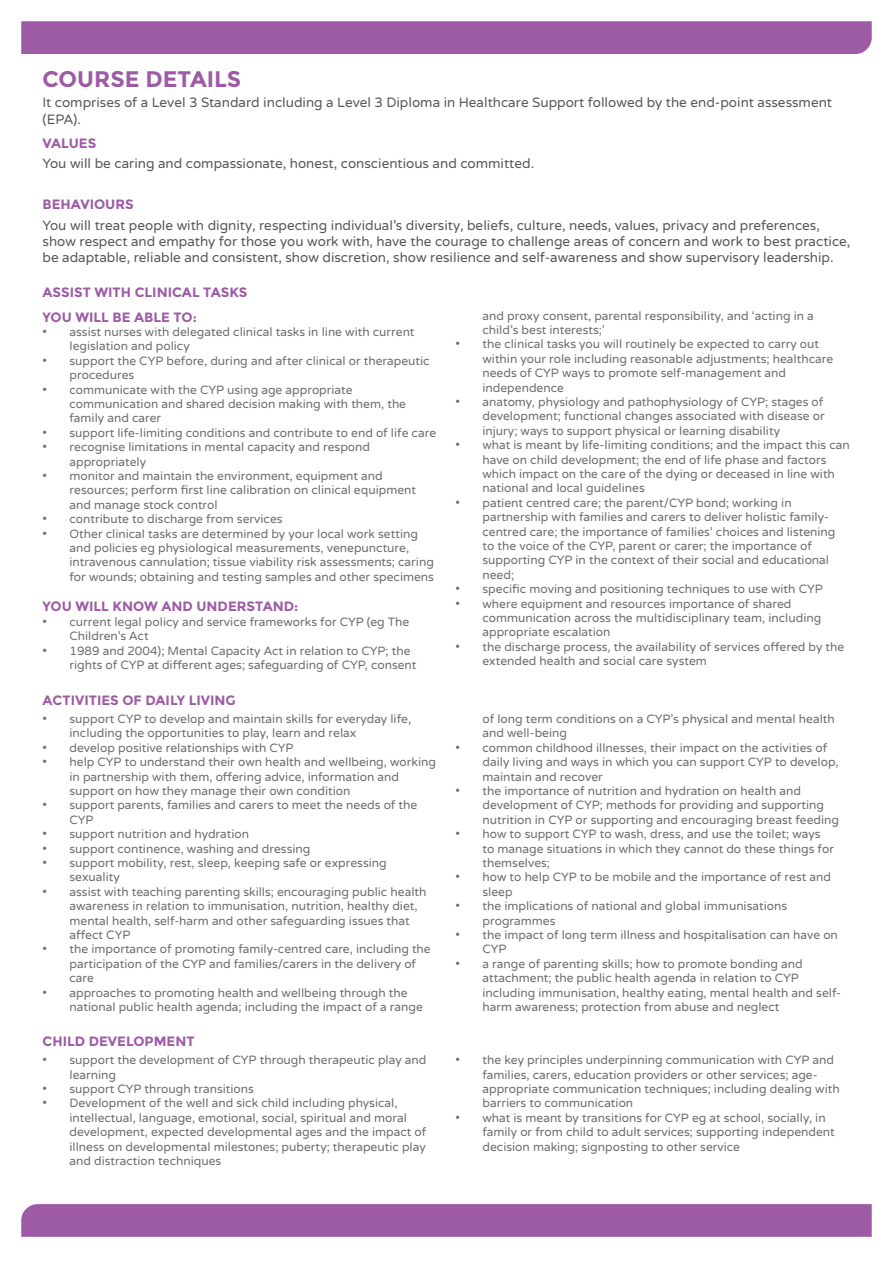
<style>
.page{position:relative;width:893px;height:1263px;background:#fff}
.page>*{position:absolute;margin:0;border:0;box-sizing:border-box;transform-origin:0 0}
.t1{font:700 22.5px "Montserrat";color:#9d5ba5}
.t2{font:13.5px/16.2px "Varela Round";color:#57585a}
.t3{font:700 13.5px "Montserrat";color:#9d5ba5}
.t4{font:12px/14.4px "Varela Round";color:#6c6d70}
</style>
<div class="page">
<div style="left:21px;top:21px;width:851px;height:33px;background:#9d5ba5"></div>
<div style="left:21px;top:1204px;width:851px;height:33px;background:#9d5ba5"></div>
<p class="t1" style="left:43px;top:66px;width:200px">COURSE DETAILS</p>
<p class="t2" style="left:43px;top:95px;width:791px">It comprises of a Level 3 Standard including a Level 3 Diploma in Healthcare Support followed by the end-point assessment (EPA).</p>
<p class="t3" style="left:43px;top:135px;width:55px">VALUES</p>
<p class="t2" style="left:43px;top:156px;width:493px">You will be caring and compassionate, honest, conscientious and committed.</p>
<p class="t3" style="left:43px;top:196px;width:93px">BEHAVIOURS</p>
<p class="t2" style="left:43px;top:217px;width:809px">You will treat people with dignity, respecting individual's diversity, beliefs, culture, needs, values, privacy and preferences, show respect and empathy for those you work with, have the courage to challenge areas of concern and work to best practice, be adaptable, reliable and consistent, show discretion, show resilience and self-awareness and show supervisory leadership.</p>
<p class="t3" style="left:43px;top:284px;width:206px">ASSIST WITH CLINICAL TASKS</p>
<p class="t3" style="left:43px;top:309px;width:156px">YOU WILL BE ABLE TO:</p>
<p class="t4" style="left:70px;top:325px;width:347px;text-indent:-27px">• assist nurses with delegated clinical tasks in line with current legislation and policy</p>
<p class="t4" style="left:70px;top:354px;width:362px;text-indent:-27px">• support the CYP before, during and after clinical or therapeutic procedures</p>
<p class="t4" style="left:70px;top:383px;width:338px;text-indent:-27px">• communicate with the CYP using age appropriate communication and shared decision making with them, the family and carer</p>
<p class="t4" style="left:43px;top:426px;width:395px">• support life-limiting conditions and contribute to end of life care</p>
<p class="t4" style="left:70px;top:440px;width:302px;text-indent:-27px">• recognise limitations in mental capacity and respond appropriately</p>
<p class="t4" style="left:70px;top:469px;width:348px;text-indent:-27px">• monitor and maintain the environment, equipment and resources; perform first line calibration on clinical equipment and manage stock control</p>
<p class="t4" style="left:43px;top:512px;width:242px">• contribute to discharge from services</p>
<p class="t4" style="left:70px;top:527px;width:366px;text-indent:-27px">• Other clinical tasks are determined by your local work setting and policies eg physiological measurements, venepuncture, intravenous cannulation; tissue viability risk assessments; caring for wounds; obtaining and testing samples and other specimens</p>
<p class="t3" style="left:43px;top:599px;width:257px">YOU WILL KNOW AND UNDERSTAND:</p>
<p class="t4" style="left:70px;top:615px;width:341px;text-indent:-27px">• current legal policy and service frameworks for CYP (eg The<br>Children’s Act</p>
<p class="t4" style="left:70px;top:644px;width:348px;text-indent:-27px">• 1989 and 2004); Mental Capacity Act in relation to CYP; the rights of CYP at different ages; safeguarding of CYP, consent</p>
<p class="t3" style="left:43px;top:692px;width:195px">ACTIVITIES OF DAILY LIVING</p>
<p class="t4" style="left:70px;top:712px;width:343px;text-indent:-27px">• support CYP to develop and maintain skills for everyday life, including the opportunities to play, learn and relax</p>
<p class="t4" style="left:43px;top:741px;width:253px">• develop positive relationships with CYP</p>
<p class="t4" style="left:70px;top:755px;width:368px;text-indent:-27px">• help CYP to understand their own health and wellbeing, working in partnership with them, offering advice, information and support on how they manage their own condition</p>
<p class="t4" style="left:70px;top:798px;width:349px;text-indent:-27px">• support parents, families and carers to meet the needs of the<br>CYP</p>
<p class="t4" style="left:43px;top:827px;width:208px">• support nutrition and hydration</p>
<p class="t4" style="left:43px;top:842px;width:269px">• support continence, washing and dressing</p>
<p class="t4" style="left:70px;top:856px;width:319px;text-indent:-27px">• support mobility, rest, sleep, keeping safe or expressing sexuality</p>
<p class="t4" style="left:70px;top:885px;width:358px;text-indent:-27px">• assist with teaching parenting skills; encouraging public health awareness in relation to immunisation, nutrition, healthy diet, mental health, self-harm and other safeguarding issues that affect CYP</p>
<p class="t4" style="left:70px;top:942px;width:363px;text-indent:-27px">• the importance of promoting family-centred care, including the participation of the CYP and families/carers in the delivery of care</p>
<p class="t4" style="left:70px;top:986px;width:355px;text-indent:-27px">• approaches to promoting health and wellbeing through the national public health agenda; including the impact of a range</p>
<p class="t3" style="left:43px;top:1033px;width:154px">CHILD DEVELOPMENT</p>
<p class="t4" style="left:70px;top:1053px;width:358px;text-indent:-27px">• support the development of CYP through therapeutic play and learning</p>
<p class="t4" style="left:43px;top:1082px;width:213px">• support CYP through transitions</p>
<p class="t4" style="left:70px;top:1096px;width:358px;text-indent:-27px">• Development of the well and sick child including physical, intellectual, language, emotional, social, spiritual and moral development, expected developmental ages and the impact of illness on developmental milestones; puberty; therapeutic play and distraction techniques</p>
<p class="t4" style="left:482px;top:309px;width:333px">and proxy consent, parental responsibility, and ‘acting in a child’s best interests;’</p>
<p class="t4" style="left:482px;top:337px;width:352px;text-indent:-27px">• the clinical tasks you will routinely be expected to carry out within your role including reasonable adjustments; healthcare needs of CYP ways to promote self-management and independence</p>
<p class="t4" style="left:482px;top:395px;width:344px;text-align:justify;text-indent:-27px">• anatomy, physiology and pathophysiology of CYP; stages of development; functional changes associated with disease or injury; ways to support physical or learning disability</p>
<p class="t4" style="left:482px;top:438px;width:369px;text-indent:-27px">• what is meant by life-limiting conditions; and the impact this can have on child development; the end of life phase and factors which impact on the care of the dying or deceased in line with national and local guidelines</p>
<p class="t4" style="left:482px;top:496px;width:354px;text-indent:-27px">• patient centred care; the parent/CYP bond; working in partnership with families and carers to deliver holistic family&shy;centred care; the importance of families’ choices and listening to the voice of the CYP, parent or carer; the importance of supporting CYP in the context of their social and educational need;</p>
<p class="t4" style="left:455px;top:582px;width:369px">• specific moving and positioning techniques to use with CYP</p>
<p class="t4" style="left:482px;top:597px;width:340px;text-indent:-27px">• where equipment and resources importance of shared communication across the multidisciplinary team, including appropriate escalation</p>
<p class="t4" style="left:482px;top:640px;width:363px;text-indent:-27px">• the discharge process, the availability of services offered by the extended health and social care system</p>
<p class="t4" style="left:482px;top:712px;width:354px">of long term conditions on a CYP’s physical and mental health and well-being</p>
<p class="t4" style="left:482px;top:741px;width:358px;text-indent:-27px">• common childhood illnesses, their impact on the activities of daily living and ways in which you can support CYP to develop, maintain and recover</p>
<p class="t4" style="left:482px;top:784px;width:358px;text-indent:-27px">• the importance of nutrition and hydration on health and development of CYP; methods for providing and supporting nutrition in CYP or supporting and encouraging breast feeding</p>
<p class="t4" style="left:482px;top:827px;width:353px;text-indent:-27px">• how to support CYP to wash, dress, and use the toilet; ways to manage situations in which they cannot do these things for themselves;</p>
<p class="t4" style="left:482px;top:870px;width:350px;text-indent:-27px">• how to help CYP to be mobile and the importance of rest and sleep</p>
<p class="t4" style="left:482px;top:899px;width:306px;text-indent:-27px">• the implications of national and global immunisations programmes</p>
<p class="t4" style="left:482px;top:928px;width:357px;text-indent:-27px">• the impact of long term illness and hospitalisation can have on<br>CYP</p>
<p class="t4" style="left:482px;top:957px;width:360px;text-indent:-27px">• a range of parenting skills; how to promote bonding and attachment; the public health agenda in relation to CYP including immunisation, healthy eating, mental health and self&shy;harm awareness; protection from abuse and neglect</p>
<p class="t4" style="left:482px;top:1053px;width:359px;text-indent:-27px">• the key principles underpinning communication with CYP and families, carers, education providers or other services; age&shy;appropriate communication techniques; including dealing with barriers to communication</p>
<p class="t4" style="left:482px;top:1111px;width:354px;text-indent:-27px">• what is meant by transitions for CYP eg at school, socially, in family or from child to adult services; supporting independent decision making; signposting to other service</p>
</div>
